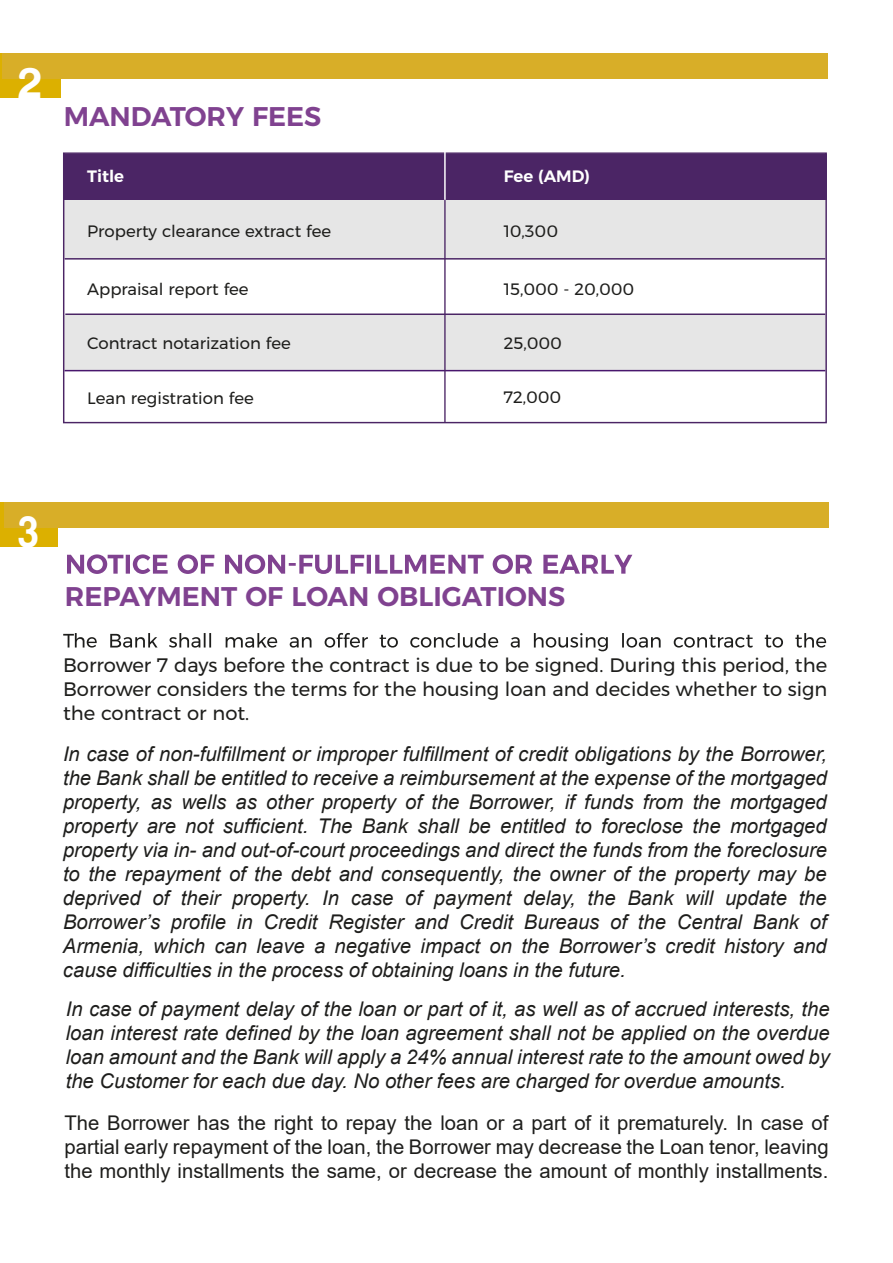
<style>
.page{position:relative;width:893px;height:1263px;background:#fff}
.page>*{position:absolute;margin:0;border:0;box-sizing:border-box;transform-origin:0 0}
.t1{font:45px "Harabara";color:#fff;scale:.85 1}
.t2{font:45px "Harabara";color:#fff}
.t3{font:600 27px "Montserratarm";color:#804290}
.t4{font:italic 20.25px/24px "Arial";color:#1e1e1c;text-align:justify}
.t5{font:20.25px/24px "Arial";color:#1e1e1c;text-align:justify}
.t6{font:19.5px/24px "Montserratarm";color:#1e1e1c;text-align:justify}
.t7{font:16.5px "Montserratarm";color:#1e1e1c}
.t8{font:600 16.5px "Montserratarm";color:#fff}
</style>
<div class="page">
<svg style="left:67px;top:554px;width:565px;height:20px"></svg>
<svg style="left:63px;top:633px;width:763px;height:18px"></svg>
<div style="left:64px;top:200px;width:762px;height:59px;background:#e6e6e6"></div>
<div style="left:64px;top:154px;width:763px;height:46px;background:#4b2565"></div>
<div style="left:64px;top:315px;width:762px;height:55px;background:#e6e6e6"></div>
<div style="left:0;top:502px;width:58px;height:45px;background:#dcb000"></div>
<div style="left:4px;top:502px;width:825px;height:26px;background:#d8ae28"></div>
<hr style="left:65px;top:258px;width:760px;height:2px;background:#4b2565">
<hr style="left:65px;top:313px;width:760px;height:2px;background:#4b2565">
<hr style="left:64px;top:370px;width:761px;height:1px;background:#49176d">
<div style="left:0;top:54px;width:60px;height:44px;background:#dcb000"></div>
<div style="left:2px;top:54px;width:826px;height:25px;background:#d8ae28"></div>
<hr style="left:444px;top:151px;width:2px;height:50px;background:#fff">
<hr style="left:444px;top:200px;width:2px;height:223px;background:#4b2565">
<h1 class="t2" style="left:19px;top:60px;width:24px">2</h1>
<h2 class="t3" style="left:64px;top:95px;width:259px">MANDATORY FEES</h2>
<p class="t8" style="left:87px;top:163px;width:38px">Title</p>
<p class="t8" style="left:504px;top:163px;width:88px">Fee (AMD)</p>
<p class="t7" style="left:87px;top:218px;width:245px">Property clearance extract fee</p>
<p class="t7" style="left:504px;top:218px;width:56px">10,300</p>
<p class="t7" style="left:87px;top:276px;width:163px">Appraisal report fee</p>
<p class="t7" style="left:504px;top:276px;width:132px">15,000 - 20,000</p>
<p class="t7" style="left:87px;top:330px;width:205px">Contract notarization fee</p>
<p class="t7" style="left:504px;top:330px;width:60px">25,000</p>
<p class="t7" style="left:87px;top:385px;width:168px">Lean registration fee</p>
<p class="t7" style="left:504px;top:385px;width:59px">72,000</p>
<h1 class="t1" style="left:19px;top:509px;width:24px">3</h1>
<h2 class="t3" style="left:65px;top:575px;width:502px">REPAYMENT OF LOAN OBLIGATIONS</h2>
<p class="t6" style="left:63px;top:652px;width:766px">Borrower 7 days before the contract is due to be signed. During this period, the Borrower considers the terms for the housing loan and decides whether to sign the contract or not.</p>
<p class="t4" style="left:63px;top:742px;width:766px">In case of non-fulfillment or improper fulfillment of credit obligations by the Borrower, the Bank shall be entitled to receive a reimbursement at the expense of the mortgaged property, as wells as other property of the Borrower, if funds from the mortgaged property are not sufficient. The Bank shall be entitled to foreclose the mortgaged property via in- and out-of-court proceedings and direct the funds from the foreclosure to the repayment of the debt and consequently, the owner of the property may be deprived of their property. In case of payment delay, the Bank will update the Borrower’s profile in Credit Register and Credit Bureaus of the Central Bank of Armenia, which can leave a negative impact on the Borrower’s credit history and cause difficulties in the process of obtaining loans in the future.</p>
<p class="t4" style="left:66px;top:997px;width:766px">In case of payment delay of the loan or part of it, as well as of accrued interests, the loan interest rate defined by the loan agreement shall not be applied on the overdue loan amount and the Bank will apply a 24% annual interest rate to the amount owed by the Customer for each due day. No other fees are charged for overdue amounts.</p>
<p class="t5" style="left:64px;top:1111px;width:766px">The Borrower has the right to repay the loan or a part of it prematurely. In case of partial early repayment of the loan, the Borrower may decrease the Loan tenor, leaving the monthly installments the same, or decrease the amount of monthly installments.</p>
</div>
